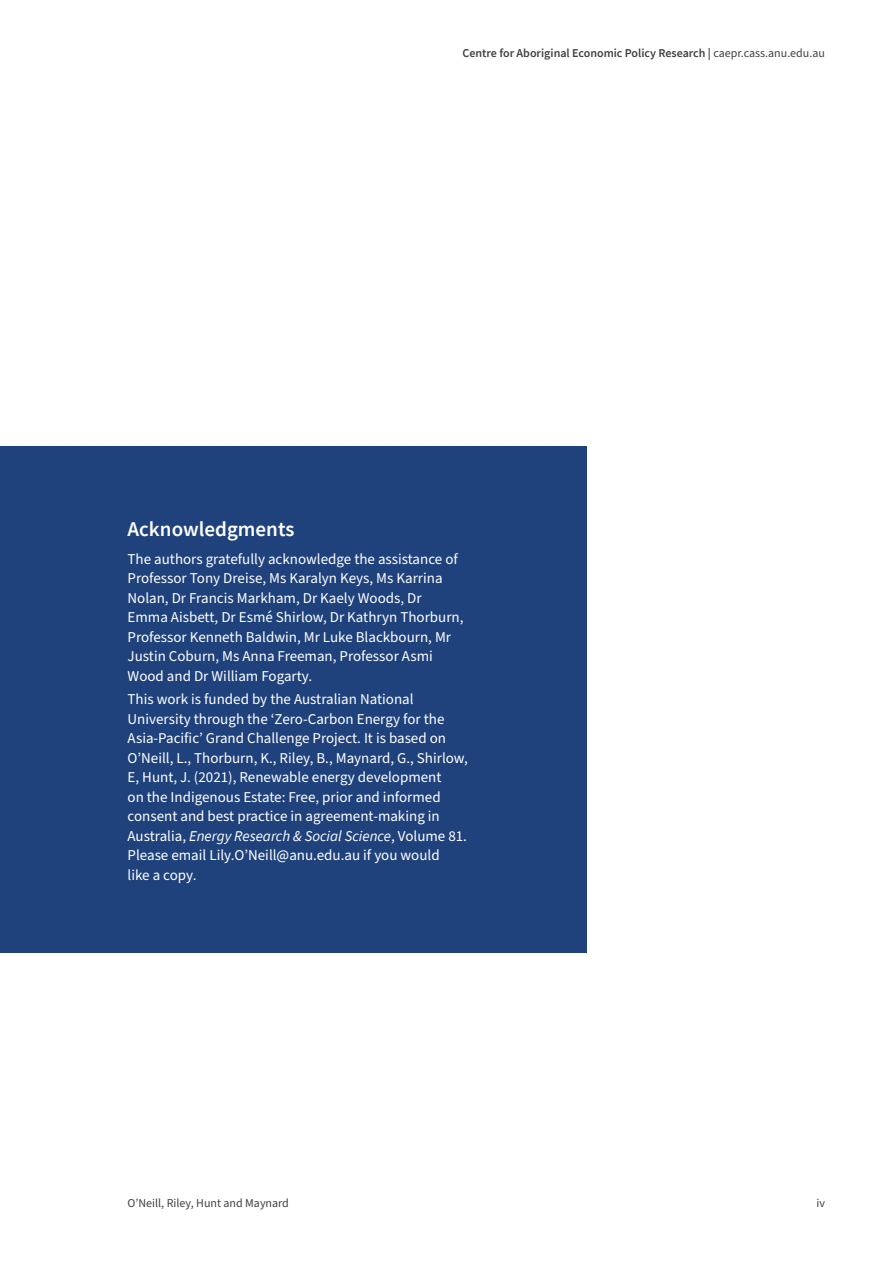
<style>
.page{position:relative;width:893px;height:1263px;background:#fff}
.page>*{position:absolute;margin:0;border:0;box-sizing:border-box;transform-origin:0 0}
.t1{font:600 21px "Source Sans Pro";color:#fff}
.t2{font:15px/19.5px "Source Sans Pro";color:#fff}
.t3{font:600 12px "Source Sans Pro";color:#414042}
.t4{font:12px "Source Sans Pro";color:#414042}
.s1{font-weight:400}
.s2{font-style:italic}
</style>
<div class="page">
<div style="left:0;top:446px;width:587px;height:507px;background:#1f427c"></div>
<p class="t3" style="left:463px;top:45px;width:364px">Centre for Aboriginal Economic Policy Research | <span class="s1">caepr.cass.anu.edu.au</span></p>
<h1 class="t1" style="left:128px;top:515px;width:168px">Acknowledgments</h1>
<p class="t2" style="left:128px;top:549px;width:337px">The authors gratefully acknowledge the assistance of Professor Tony Dreise, Ms Karalyn Keys, Ms Karrina Nolan, Dr Francis Markham, Dr Kaely Woods, Dr Emma Aisbett, Dr Esmé Shirlow, Dr Kathryn Thorburn, Professor Kenneth Baldwin, Mr Luke Blackbourn, Mr Justin Coburn, Ms Anna Freeman, Professor Asmi Wood and Dr William Fogarty.</p>
<p class="t2" style="left:128px;top:690px;width:342px">This work is funded by the Australian National University through the ‘Zero-Carbon Energy for the Asia-Pacific’ Grand Challenge Project. It is based on O’Neill, L., Thorburn, K., Riley, B., Maynard, G., Shirlow, E, Hunt, J. (2021), Renewable energy development<br>on the Indigenous Estate: Free, prior and informed consent and best practice in agreement-making in Australia, <span class="s2">Energy Research &amp; Social Science</span>, Volume 81.<br>Please email Lily.O’Neill@anu.edu.au if you would<br>like a copy.</p>
<p class="t4" style="left:128px;top:1195px;width:163px">O’Neill, Riley, Hunt and Maynard</p>
<p class="t4" style="left:816px;top:1195px;width:10px">iv</p>
</div>
